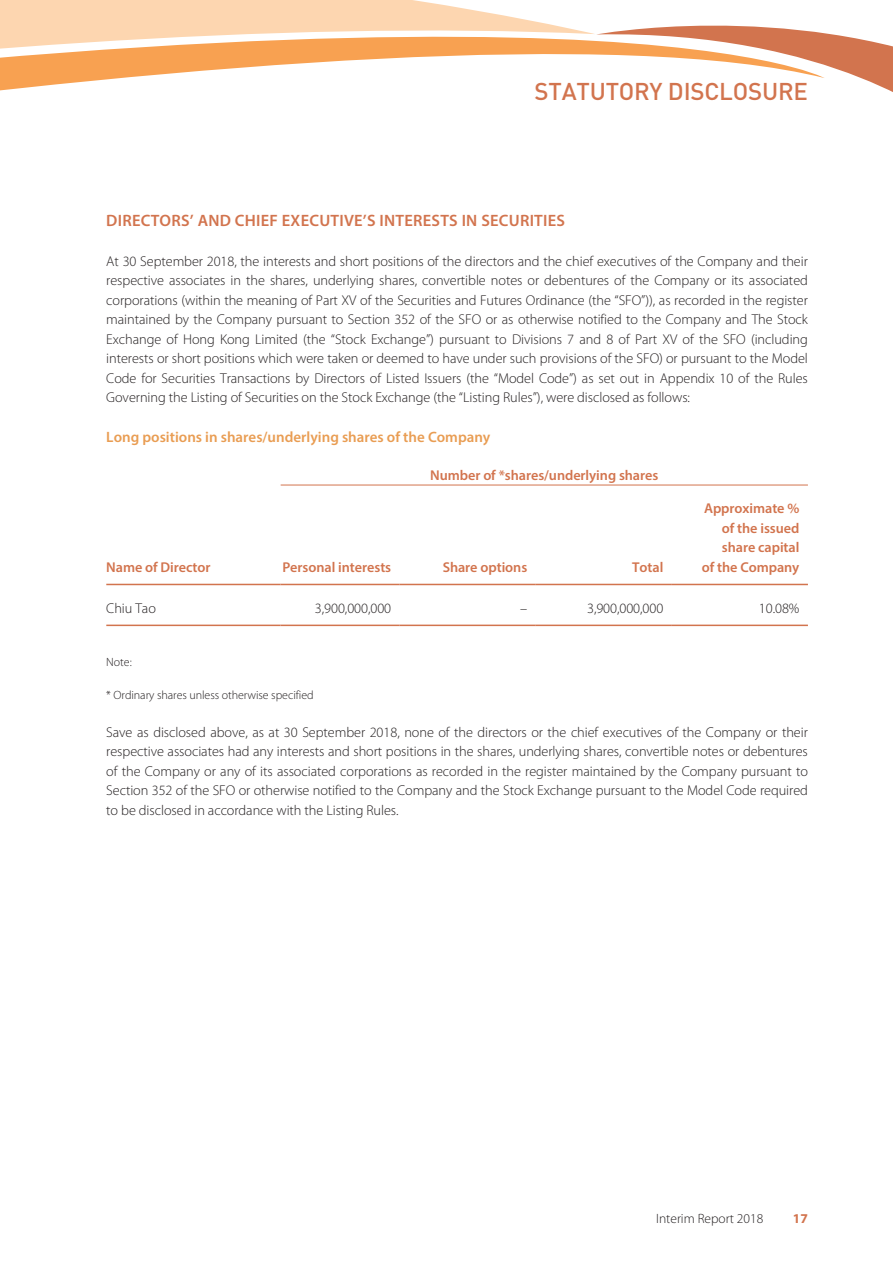
<style>
.page{position:relative;width:893px;height:1263px;background:#fff}
.page>*{position:absolute;margin:0;border:0;box-sizing:border-box;transform-origin:0 0}
.t1{font:500 24px "DIN Pro";letter-spacing:-.01em;color:#d2744e}
.t2{font:600 16.5px "Myriad Pro";letter-spacing:.015em;color:#d2744e}
.t3{font:600 15px "Myriad Pro";color:#e99d53}
.t4{font:300 14.25px/19.5px "Myriad Pro";letter-spacing:-.005em;color:#231f20;text-align:justify}
.t5{font:600 14.25px/19.5px "Myriad Pro";letter-spacing:-.005em;color:#d2744e;text-align:right}
.t6{font:300 13.5px "Myriad Pro";color:#231f20}
.t7{font:700 13.5px "Myriad Pro";color:#d2744e}
.t8{font:300 12px "Myriad Pro";letter-spacing:-.005em;color:#231f20}
</style>
<div class="page">
<svg style="left:825px;top:33px;width:68px;height:59px"></svg>
<svg style="left:0;top:0;width:825px;height:91px"></svg>
<hr style="left:281px;top:485px;width:527px;height:1px;background:#d2744e">
<hr style="left:106px;top:584px;width:175px;height:1px;background:#d2744e">
<hr style="left:281px;top:584px;width:119px;height:1px;background:#d2744e">
<hr style="left:400px;top:584px;width:136px;height:1px;background:#d2744e">
<hr style="left:536px;top:584px;width:136px;height:1px;background:#d2744e">
<hr style="left:672px;top:584px;width:136px;height:1px;background:#d2744e">
<hr style="left:106px;top:625px;width:175px;height:1px;background:#d2744e">
<hr style="left:281px;top:625px;width:119px;height:1px;background:#d2744e">
<hr style="left:400px;top:625px;width:136px;height:1px;background:#d2744e">
<hr style="left:536px;top:625px;width:136px;height:1px;background:#d2744e">
<hr style="left:672px;top:625px;width:136px;height:1px;background:#d2744e">
<p class="t1" style="left:535px;top:83px;width:275px">STATUTORY DISCLOSURE</p>
<p class="t2" style="left:106px;top:215px;width:460px">DIRECTORS’ AND CHIEF EXECUTIVE’S INTERESTS IN SECURITIES</p>
<p class="t4" style="left:106px;top:253px;width:703px">At 30 September 2018, the interests and short positions of the directors and the chief executives of the Company and their respective associates in the shares, underlying shares, convertible notes or debentures of the Company or its associated corporations (within the meaning of Part XV of the Securities and Futures Ordinance (the “SFO”)), as recorded in the register maintained by the Company pursuant to Section 352 of the SFO or as otherwise notified to the Company and The Stock Exchange of Hong Kong Limited (the “Stock Exchange”) pursuant to Divisions 7 and 8 of Part XV of the SFO (including interests or short positions which were taken or deemed to have under such provisions of the SFO) or pursuant to the Model Code for Securities Transactions by Directors of Listed Issuers (the “Model Code”) as set out in Appendix 10 of the Rules Governing the Listing of Securities on the Stock Exchange (the “Listing Rules”), were disclosed as follows:</p>
<p class="t3" style="left:106px;top:431px;width:386px">Long positions in shares/underlying shares of the Company</p>
<p class="t5" style="left:430px;top:467px;width:230px">Number of *shares/underlying shares</p>
<p class="t5" style="left:106px;top:559px;width:106px">Name of Director</p>
<p class="t5" style="left:282px;top:559px;width:110px">Personal interests</p>
<p class="t5" style="left:443px;top:559px;width:86px">Share options</p>
<p class="t5" style="left:632px;top:559px;width:33px">Total</p>
<p class="t5" style="left:702px;top:500px;width:99px">Approximate % of the issued share capital<br>of the Company</p>
<p class="t4" style="left:106px;top:599px;width:51px">Chiu Tao</p>
<p class="t4" style="left:315px;top:599px;width:78px">3,900,000,000</p>
<p class="t4" style="left:520px;top:599px;width:9px">–</p>
<p class="t4" style="left:587px;top:599px;width:78px">3,900,000,000</p>
<p class="t4" style="left:759px;top:599px;width:42px">10.08%</p>
<p class="t8" style="left:106px;top:657px;width:27px">Note:</p>
<p class="t8" style="left:106px;top:690px;width:209px">* Ordinary shares unless otherwise specified</p>
<p class="t4" style="left:106px;top:724px;width:703px">Save as disclosed above, as at 30 September 2018, none of the directors or the chief executives of the Company or their respective associates had any interests and short positions in the shares, underlying shares, convertible notes or debentures of the Company or any of its associated corporations as recorded in the register maintained by the Company pursuant to Section 352 of the SFO or otherwise notified to the Company and the Stock Exchange pursuant to the Model Code required to be disclosed in accordance with the Listing Rules.</p>
<p class="t6" style="left:656px;top:1213px;width:109px">Interim Report 2018</p>
<p class="t7" style="left:793px;top:1213px;width:16px">17</p>
</div>
